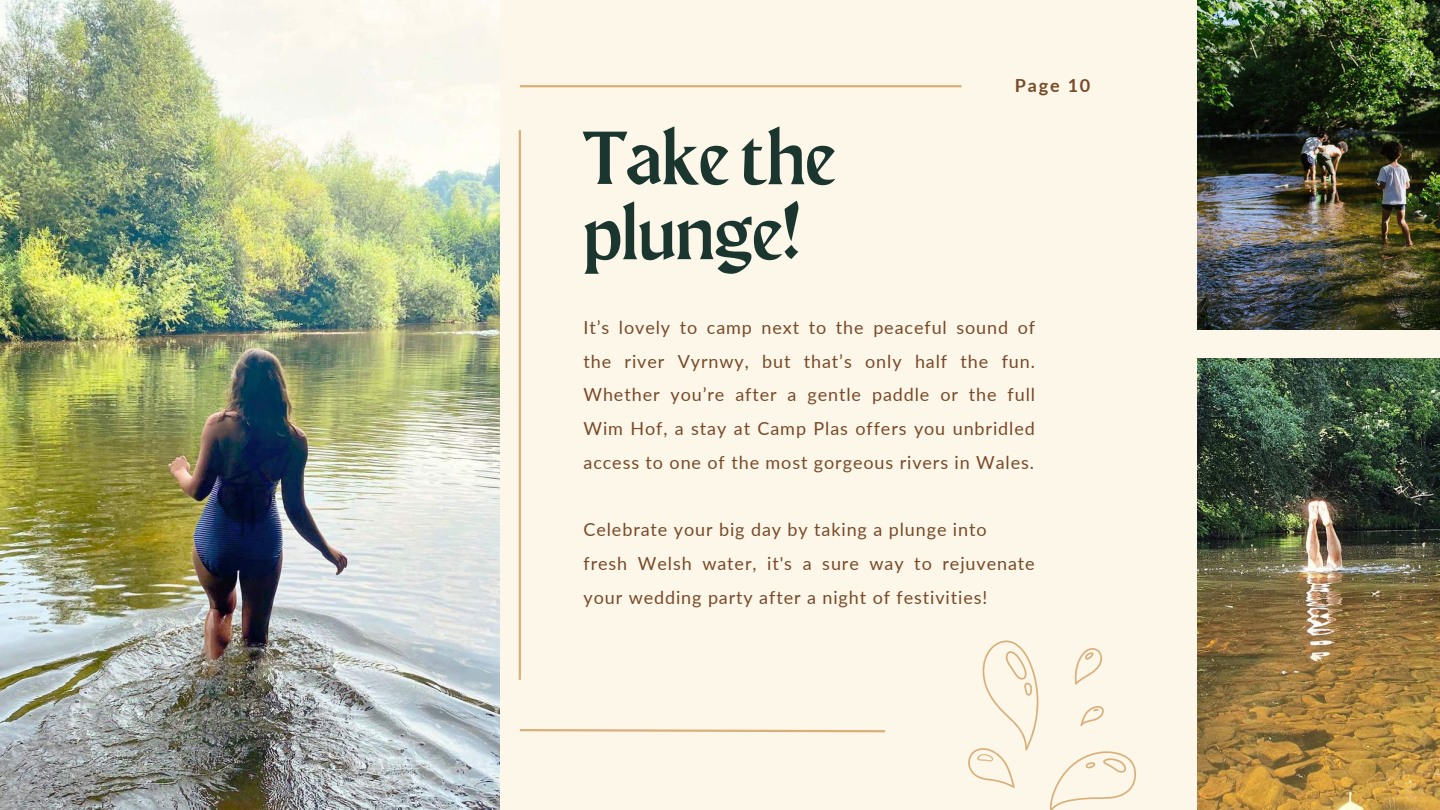
<style>
.page{position:relative;width:1440px;height:810px;background:#fdf7ea}
.page>*{position:absolute;margin:0;border:0;box-sizing:border-box;transform-origin:0 0}
.t1{font:75px/75px "Maragsa Display";color:#1b362e}
.t2{font:18px/33.8px "Lato";letter-spacing:.05em;color:#784a28;text-align:justify}
.t3{font:700 18px "Lato";letter-spacing:.1em;color:#784a28}
</style>
<div class="page">
<img style="left:0;top:0;width:500px;height:810px">
<img style="left:1198px;top:359px;width:242px;height:451px">
<img style="left:1198px;top:0;width:242px;height:330px">
<hr style="left:520px;top:85px;width:442px;height:2px;background:#d9b07a">
<hr style="left:519px;top:130px;width:2px;height:550px;background:#d9b07a">
<svg style="left:519px;top:729px;width:367px;height:4px"></svg>
<svg style="left:968px;top:641px;width:168px;height:169px"></svg>
<h1 class="t1" style="left:583px;top:126px;width:254px">Take the plunge!</h1>
<p class="t3" style="left:1015px;top:74px;width:77px">Page 10</p>
<p class="t2" style="left:583px;top:310px;width:453px">It’s lovely to camp next to the peaceful sound of the river Vyrnwy, but that’s only half the fun.<br>Whether you’re after a gentle paddle or the full Wim Hof, a stay at Camp Plas offers you unbridled access to one of the most gorgeous rivers in Wales.</p>
<p class="t2" style="left:583px;top:513px;width:453px;text-align:left">Celebrate your big day by taking a plunge into fresh Welsh water, it's a sure way to rejuvenate your wedding party after a night of festivities!</p>
</div>
